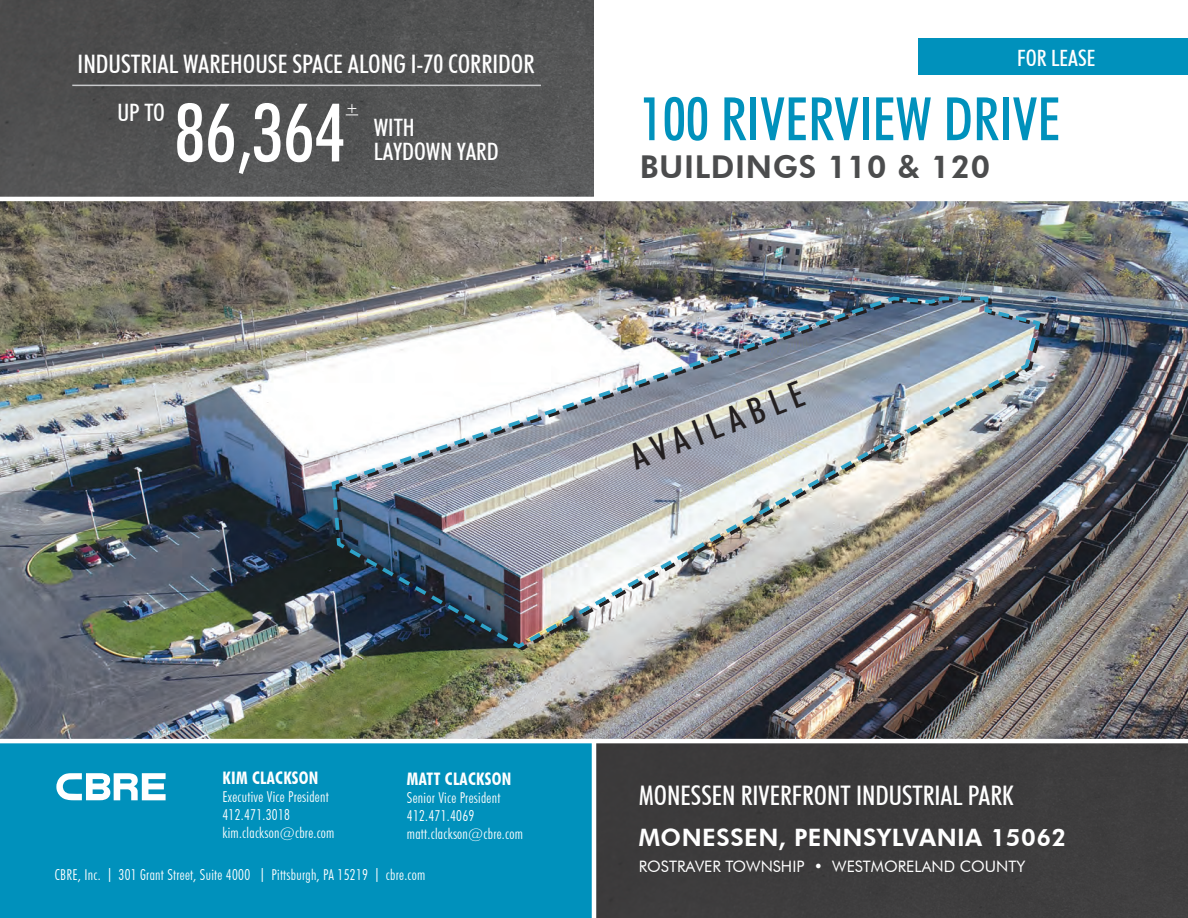
<style>
.page{position:relative;width:1188px;height:918px;background:#fff}
.page>*{position:absolute;margin:0;border:0;box-sizing:border-box;transform-origin:0 0}
.t1{font:500 condensed 81px "Futura BT";color:#fff}
.t2{font:500 condensed 60px "Futura BT";color:#0091bc}
.t3{font:500 condensed 36px "Futura BT";color:#231f20}
.t4{font:800 31.5px "Futura BT";letter-spacing:.02em;color:#4b4c4d}
.t5{font:500 condensed 27px "Futura BT";color:#fff}
.t6{font:500 condensed 25.5px "Futura BT";color:#fff}
.t7{font:800 24px "Futura BT";letter-spacing:.02em;color:#fff}
.t8{font:500 condensed 24px "Futura BT";color:#fff}
.t9{font:500 condensed 22.5px "Futura BT";color:#fff}
.t10{font:700 condensed 17.25px "Futura BT";letter-spacing:.02em;color:#fff}
.t11{font:15.75px "Futura BT";color:#fff}
.t12{font:300 condensed 15px "Futura BT";letter-spacing:.02em;color:#fff}
.t13{font:500 condensed 15px "Futura BT";color:#fff}
.s1{font-family:"Gotham";font-weight:400;font-stretch:normal}
</style>
<div class="page">
<img style="left:0;top:201px;width:1188px;height:538px">
<div style="left:918px;top:39px;width:270px;height:36px;background:#0091bc"></div>
<div style="left:574px;top:742px;width:614px;height:176px;background:#3d3b3c"></div>
<div style="left:0;top:742px;width:594px;height:176px;background:#0091bc"></div>
<img style="left:0;top:0;width:594px;height:197px">
<svg style="left:346px;top:114px;width:12px;height:1px"></svg>
<hr style="left:72px;top:85px;width:469px;height:1px;background:#c7c8ca">
<hr style="left:0;top:739px;width:1188px;height:4px;background:#fff">
<hr style="left:592px;top:742px;width:4px;height:176px;background:#fff">
<img style="left:330px;top:295px;width:713px;height:356px">
<svg style="left:56px;top:773px;width:110px;height:27px"></svg>
<p class="t6" style="left:78px;top:49px;width:458px">INDUSTRIAL WAREHOUSE SPACE ALONG I-70 CORRIDOR</p>
<p class="t1" style="left:174px;top:84px;width:173px">86,364</p>
<p class="t13" style="left:346px;top:99px;width:14px">+</p>
<p class="t8" style="left:117px;top:98px;width:49px">UP TO</p>
<p class="t8" style="left:374px;top:113px;width:42px">WITH</p>
<p class="t8" style="left:374px;top:137px;width:126px">LAYDOWN YARD</p>
<p class="t9" style="left:1017px;top:44px;width:80px">FOR LEASE</p>
<p class="t2" style="left:640px;top:82px;width:422px">100 RIVERVIEW DRIVE</p>
<p class="t4" style="left:640px;top:148px;width:352px">BUILDINGS 110 &amp; 120</p>
<p class="t3" style="left:624px;top:437px;width:185px;rotate:-21deg">AVAILABLE</p>
<p class="t10" style="left:223px;top:768px;width:98px">KIM CLACKSON</p>
<p class="t12" style="left:223px;top:788px;width:108px">Executive Vice President</p>
<p class="t12" style="left:223px;top:806px;width:69px">412.471.3018</p>
<p class="t12" style="left:223px;top:824px;width:113px">kim.clackson@cbre.com</p>
<p class="t10" style="left:407px;top:768px;width:106px">MATT CLACKSON</p>
<p class="t12" style="left:407px;top:788px;width:95px">Senior Vice President</p>
<p class="t12" style="left:407px;top:806px;width:69px">412.471.4069</p>
<p class="t12" style="left:407px;top:824px;width:118px">matt.clackson@cbre.com</p>
<p class="t12" style="left:55px;top:866px;width:372px">CBRE, Inc. <span class="s1">|</span> 301 Grant Street, Suite 4000 <span class="s1">|</span> Pittsburgh, PA 15219 <span class="s1">|</span> cbre.com</p>
<p class="t5" style="left:639px;top:780px;width:376px">MONESSEN RIVERFRONT INDUSTRIAL PARK</p>
<p class="t7" style="left:639px;top:823px;width:429px">MONESSEN, PENNSYLVANIA 15062</p>
<p class="t11" style="left:639px;top:857px;width:388px">ROSTRAVER TOWNSHIP • WESTMORELAND COUNTY</p>
</div>
